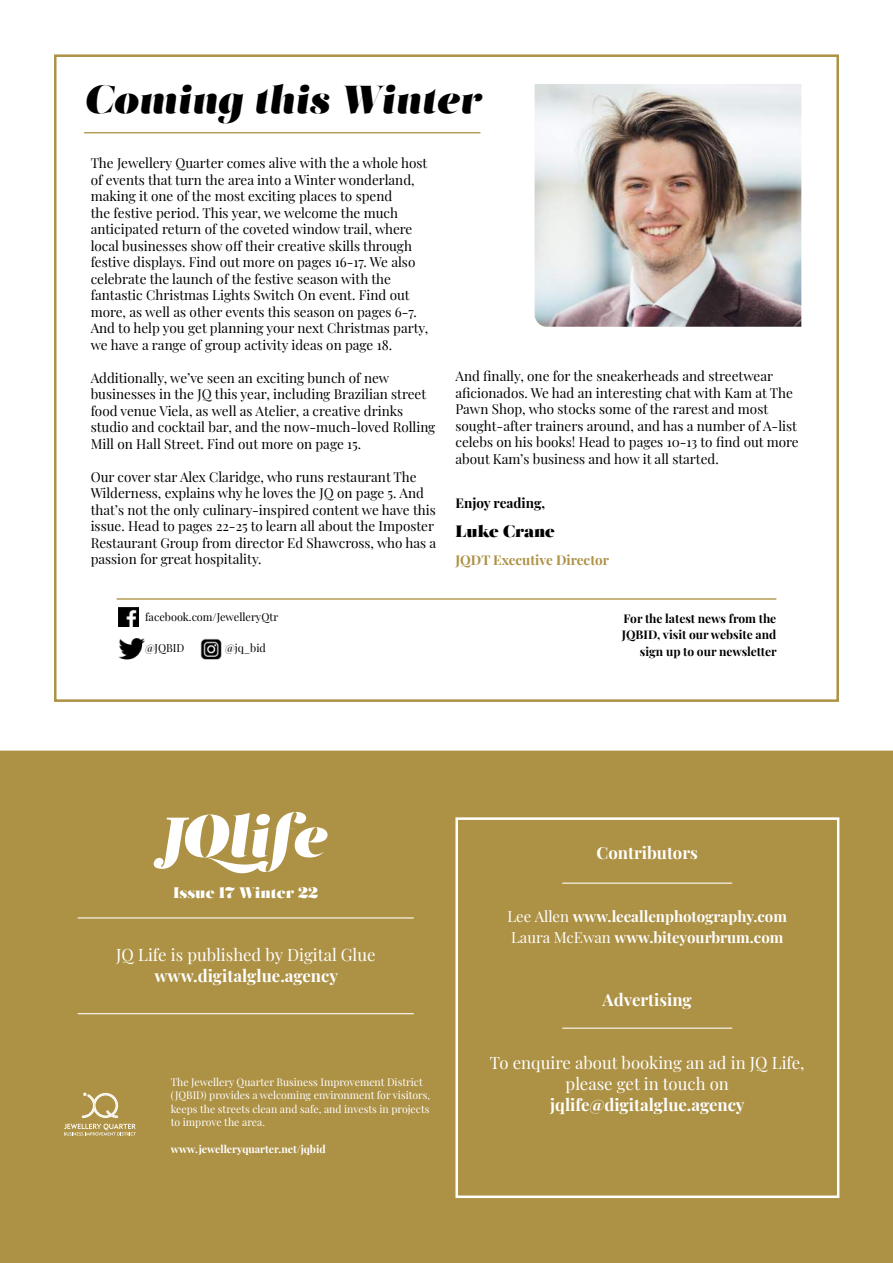
<style>
.page{position:relative;width:893px;height:1263px;background:#fff}
.page>*{position:absolute;margin:0;border:0;box-sizing:border-box;transform-origin:0 0}
.t1{font:58.2px "Salome Fine Italic 0 wt";color:#fff}
.t2{font:39px "Salome Fine Italic 0 wt";color:#000}
.t3{font:16.8px/21px "Playfair Display";color:#fff;text-align:center}
.t4{font:700 16.8px "Playfair Display";color:#fff}
.t5{font:16.5px "Salome";color:#000}
.t6{font:15.3px "Salome Fine";color:#fff}
.t7{font:700 15px/21px "Playfair Display";color:#fff}
.t8{font:13.5px/16.5px "Playfair Display";color:#000}
.t9{font:700 13.5px "Playfair Display";color:#ad9145}
.t10{font:700 13.5px "Playfair Display";color:#000}
.t11{font:700 12px/16.5px "Playfair Display";color:#000;text-align:right}
.t12{font:10.95px "Playfair Display";color:#000}
.t13{font:10.5px/13.5px "Playfair Display";color:#fff}
.t14{font:700 10.5px "Playfair Display";color:#fff}
.s1{font-weight:400}
</style>
<div class="page">
<div style="left:54px;top:54px;width:785px;height:648px;background:#fff;border:3px solid #ad9145"></div>
<div style="left:0;top:751px;width:893px;height:512px;background:#ad9145"></div>
<hr style="left:78px;top:917px;width:336px;height:1px;background:#fff">
<hr style="left:84px;top:132px;width:396px;height:1px;background:#ad9145">
<hr style="left:117px;top:598px;width:659px;height:2px;background:#ad9145">
<svg style="left:82px;top:1092px;width:36px;height:26px"></svg>
<svg style="left:64px;top:1124px;width:72px;height:11px"></svg>
<img style="left:535px;top:84px;width:266px;height:243px">
<img style="left:200px;top:638px;width:21px;height:21px">
<img style="left:118px;top:638px;width:27px;height:22px">
<img style="left:119px;top:607px;width:20px;height:20px">
<div style="left:14px;top:884px;width:46px;height:34px;background:#ad9145"></div>
<svg style="left:153px;top:818px;width:36px;height:51px"></svg>
<hr style="left:562px;top:882px;width:170px;height:2px;background:#fff">
<hr style="left:562px;top:1027px;width:170px;height:2px;background:#fff">
<hr style="left:78px;top:1013px;width:336px;height:1px;background:#fff">
<div style="left:455px;top:817px;width:384px;height:381px;border:3px solid #fff"></div>
<h2 class="t2" style="left:84px;top:83px;width:398px">Coming this Winter</h2>
<p class="t8" style="left:91px;top:156px;width:339px">The Jewellery Quarter comes alive with the a whole host of events that turn the area into a Winter wonderland, making it one of the most exciting places to spend<br>the festive period. This year, we welcome the much anticipated return of the coveted window trail, where local businesses show off their creative skills through festive displays. Find out more on pages 16-17. We also celebrate the launch of the festive season with the fantastic Christmas Lights Switch On event. Find out more, as well as other events this season on pages 6-7.<br>And to help you get planning your next Christmas party, we have a range of group activity ideas on page 18.</p>
<p class="t8" style="left:91px;top:370px;width:346px">Additionally, we’ve seen an exciting bunch of new businesses in the JQ this year, including Brazilian street food venue Viela, as well as Atelier, a creative drinks studio and cocktail bar, and the now-much-loved Rolling Mill on Hall Street. Find out more on page 15.</p>
<p class="t8" style="left:91px;top:469px;width:347px">Our cover star Alex Claridge, who runs restaurant The Wilderness, explains why he loves the JQ on page 5. And that’s not the only culinary-inspired content we have this issue. Head to pages 22-25 to learn all about the Imposter Restaurant Group from director Ed Shawcross, who has a passion for great hospitality.</p>
<p class="t12" style="left:145px;top:613px;width:135px">facebook.com/JewelleryQtr</p>
<p class="t12" style="left:145px;top:643px;width:41px">@JQBID</p>
<p class="t12" style="left:225px;top:643px;width:42px">@jq_bid</p>
<p class="t8" style="left:455px;top:367px;width:345px">And finally, one for the sneakerheads and streetwear aficionados. We had an interesting chat with Kam at The Pawn Shop, who stocks some of the rarest and most sought-after trainers around, and has a number of A-list celebs on his books! Head to pages 10-13 to find out more about Kam’s business and how it all started.</p>
<p class="t10" style="left:455px;top:497px;width:91px">Enjoy reading,</p>
<p class="t5" style="left:455px;top:524px;width:101px">Luke Crane</p>
<p class="t9" style="left:455px;top:554px;width:155px">JQDT Executive Director</p>
<p class="t11" style="left:622px;top:610px;width:156px">For the latest news from the<br>JQBID, visit our website and sign up to our newsletter</p>
<h1 class="t1" style="left:181px;top:812px;width:147px">Qlife</h1>
<p class="t6" style="left:173px;top:887px;width:147px">Issue 17 Winter 22</p>
<p class="t3" style="left:116px;top:945px;width:261px">JQ Life is published by Digital Glue</p>
<p class="t4" style="left:154px;top:967px;width:185px">www.digitalglue.agency</p>
<p class="t13" style="left:171px;top:1075px;width:261px">The Jewellery Quarter Business Improvement District<br>( JQBID) provides a welcoming environment for visitors, keeps the streets clean and safe, and invests in projects to improve the area.</p>
<p class="t14" style="left:171px;top:1144px;width:156px">www.jewelleryquarter.net/jqbid</p>
<p class="t4" style="left:597px;top:845px;width:103px">Contributors</p>
<p class="t7" style="left:507px;top:907px;width:281px"><span class="s1">Lee Allen</span> www.leeallenphotography.com<br><span class="s1">Laura McEwan</span> www.biteyourbrum.com</p>
<p class="t4" style="left:603px;top:992px;width:91px">Advertising</p>
<p class="t3" style="left:490px;top:1053px;width:316px">To enquire about booking an ad in JQ Life, please get in touch on</p>
<p class="t4" style="left:550px;top:1097px;width:196px">jqlife@digitalglue.agency</p>
</div>
